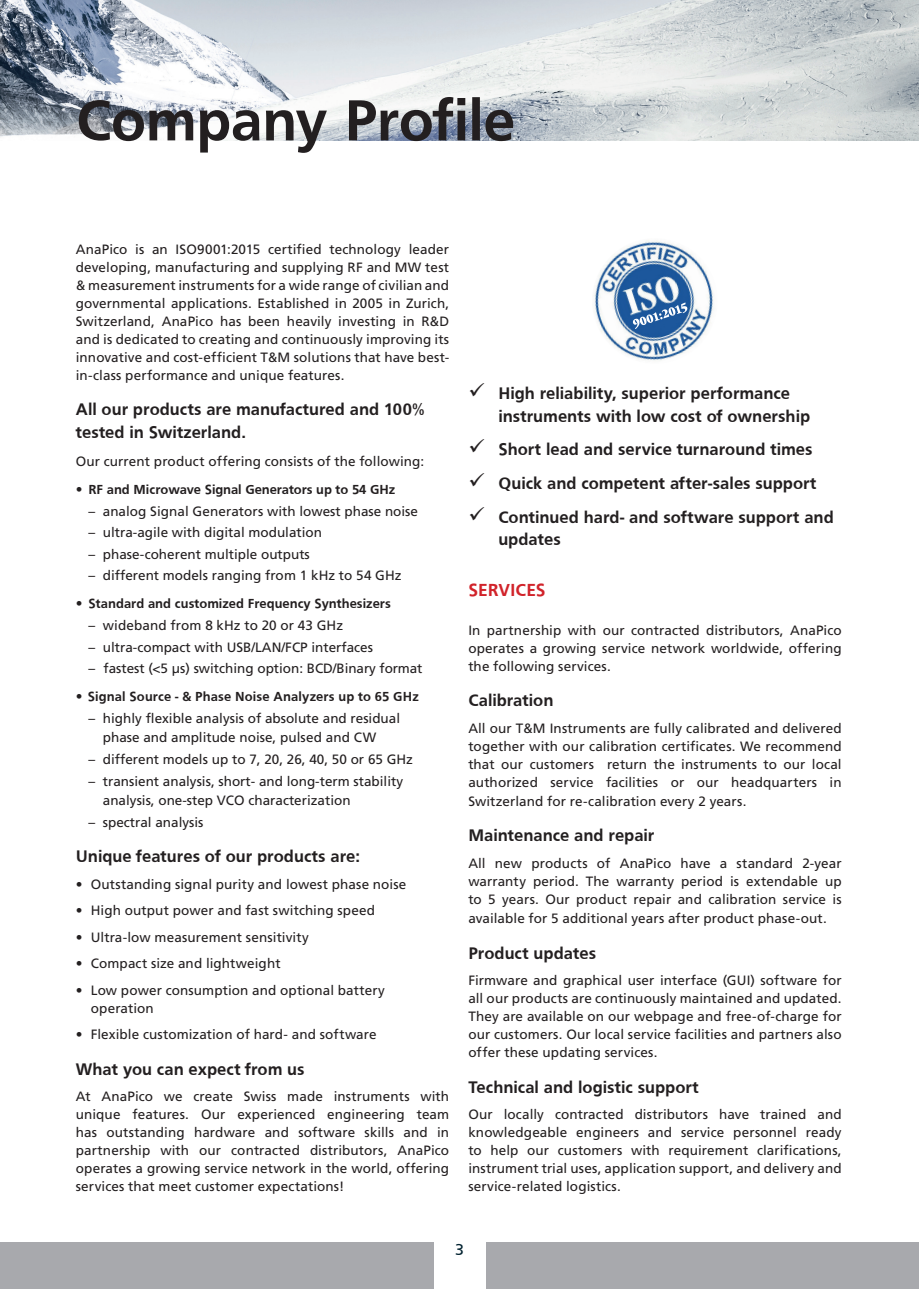
<style>
.page{position:relative;width:919px;height:1289px;background:#fff}
.page>*{position:absolute;margin:0;border:0;box-sizing:border-box;transform-origin:0 0}
.t1{font:700 60px "Frutiger";letter-spacing:-.01em;color:#231f20}
.t2{font:700 18px "Frutiger";color:#d1232a}
.t3{font:700 17.25px/22.5px "Frutiger";color:#231f20}
.t4{font:16.5px "Frutiger";color:#032331}
.t5{font:13.5px/18px "Frutiger";letter-spacing:.005em;color:#231f20;text-align:justify}
.t6{font:700 13.5px "Frutiger";color:#231f20}
.s1{font-weight:400}
</style>
<div class="page">
<img style="left:0;top:0;width:918px;height:140px">
<div style="left:0;top:1242px;width:918px;height:46px;background:#a8a9ad"></div>
<div style="left:434px;top:1242px;width:51px;height:46px;background:#fff"></div>
<img style="left:594px;top:240px;width:120px;height:121px">
<svg style="left:632px;top:302px;width:55px;height:27px"></svg>
<h1 class="t1" style="left:76px;top:86px;width:441px">Company Profile</h1>
<p class="t5" style="left:76px;top:240px;width:375px">AnaPico is an ISO9001:2015 certified technology leader developing, manufacturing and supplying RF and MW test &amp; measurement instruments for a wide range of civilian and governmental applications. Established in 2005 in Zurich, Switzerland, AnaPico has been heavily investing in R&amp;D and is dedicated to creating and continuously improving its innovative and cost-efficient T&amp;M solutions that have best&shy;in-class performance and unique features.</p>
<p class="t3" style="left:76px;top:398px;width:350px">All our products are manufactured and 100% tested in Switzerland.</p>
<p class="t5" style="left:76px;top:452px;width:350px">Our current product offering consists of the following:</p>
<p class="t6" style="left:76px;top:481px;width:321px"><span class="s1">•</span> RF and Microwave Signal Generators up to 54 GHz</p>
<p class="t5" style="left:89px;top:501px;width:331px">– analog Signal Generators with lowest phase noise</p>
<p class="t5" style="left:89px;top:523px;width:235px">– ultra-agile with digital modulation</p>
<p class="t5" style="left:89px;top:545px;width:223px">– phase-coherent multiple outputs</p>
<p class="t5" style="left:89px;top:566px;width:314px">– different models ranging from 1 kHz to 54 GHz</p>
<p class="t6" style="left:76px;top:596px;width:316px"><span class="s1">•</span> Standard and customized Frequency Synthesizers</p>
<p class="t5" style="left:89px;top:616px;width:256px">– wideband from 8 kHz to 20 or 43 GHz</p>
<p class="t5" style="left:89px;top:638px;width:286px">– ultra-compact with USB/LAN/FCP interfaces</p>
<p class="t5" style="left:89px;top:659px;width:335px">– fastest (&lt;5 µs) switching option: BCD/Binary format</p>
<p class="t6" style="left:76px;top:689px;width:344px"><span class="s1">•</span> Signal Source - &amp; Phase Noise Analyzers up to 65 GHz</p>
<p class="t5" style="left:103px;top:708px;width:299px;line-height:19.5px;text-indent:-14px">– highly flexible analysis of absolute and residual phase and amplitude noise, pulsed and CW</p>
<p class="t5" style="left:89px;top:750px;width:326px">– different models up to 7, 20, 26, 40, 50 or 65 GHz</p>
<p class="t5" style="left:103px;top:771px;width:302px;line-height:19.5px;text-indent:-14px">– transient analysis, short- and long-term stability analysis, one-step VCO characterization</p>
<p class="t5" style="left:89px;top:813px;width:116px">– spectral analysis</p>
<p class="t3" style="left:76px;top:845px;width:285px">Unique features of our products are:</p>
<p class="t5" style="left:76px;top:874px;width:332px">• Outstanding signal purity and lowest phase noise</p>
<p class="t5" style="left:76px;top:901px;width:301px">• High output power and fast switching speed</p>
<p class="t5" style="left:76px;top:927px;width:234px">• Ultra-low measurement sensitivity</p>
<p class="t5" style="left:76px;top:954px;width:206px">• Compact size and lightweight</p>
<p class="t5" style="left:91px;top:980px;width:296px;text-indent:-15px">• Low power consumption and optional battery operation</p>
<p class="t5" style="left:76px;top:1025px;width:302px">• Flexible customization of hard- and software</p>
<p class="t3" style="left:76px;top:1057px;width:230px">What you can expect from us</p>
<p class="t5" style="left:76px;top:1087px;width:375px">At AnaPico we create Swiss made instruments with unique features. Our experienced engineering team has outstanding hardware and software skills and in partnership with our contracted distributors, AnaPico operates a growing service network in the world, offering services that meet customer expectations!</p>
<p class="t3" style="left:498px;top:382px;width:313px;text-indent:-30px">✓ High reliability, superior performance instruments with low cost of ownership</p>
<p class="t3" style="left:468px;top:438px;width:346px">✓ Short lead and service turnaround times</p>
<p class="t3" style="left:468px;top:472px;width:350px">✓ Quick and competent after-sales support</p>
<p class="t3" style="left:498px;top:505px;width:337px;text-indent:-30px">✓ Continued hard- and software support and updates</p>
<h2 class="t2" style="left:468px;top:580px;width:79px">SERVICES</h2>
<p class="t5" style="left:468px;top:621px;width:375px">In partnership with our contracted distributors, AnaPico operates a growing service network worldwide, offering the following services.</p>
<p class="t3" style="left:468px;top:689px;width:87px">Calibration</p>
<p class="t5" style="left:468px;top:718px;width:375px">All our T&amp;M Instruments are fully calibrated and delivered together with our calibration certificates. We recommend that our customers return the instruments to our local authorized service facilities or our headquarters in</p>
<p class="t5" style="left:468px;top:792px;width:279px">Switzerland for re-calibration every 2 years.</p>
<p class="t3" style="left:468px;top:824px;width:187px">Maintenance and repair</p>
<p class="t5" style="left:468px;top:854px;width:375px">All new products of AnaPico have a standard 2-year warranty period. The warranty period is extendable up to 5 years. Our product repair and calibration service is</p>
<p class="t5" style="left:468px;top:909px;width:360px">available for 5 additional years after product phase-out.</p>
<p class="t3" style="left:468px;top:941px;width:129px">Product updates</p>
<p class="t5" style="left:468px;top:971px;width:375px">Firmware and graphical user interface (GUI) software for all our products are continuously maintained and updated.<br>They are available on our webpage and free-of-charge for our customers. Our local service facilities and partners also offer these updating services.</p>
<p class="t3" style="left:468px;top:1075px;width:232px">Technical and logistic support</p>
<p class="t5" style="left:468px;top:1105px;width:375px">Our locally contracted distributors have trained and knowledgeable engineers and service personnel ready to help our customers with requirement clarifications, instrument trial uses, application support, and delivery and service-related logistics.</p>
<p class="t4" style="left:455px;top:1239px;width:10px">3</p>
</div>
